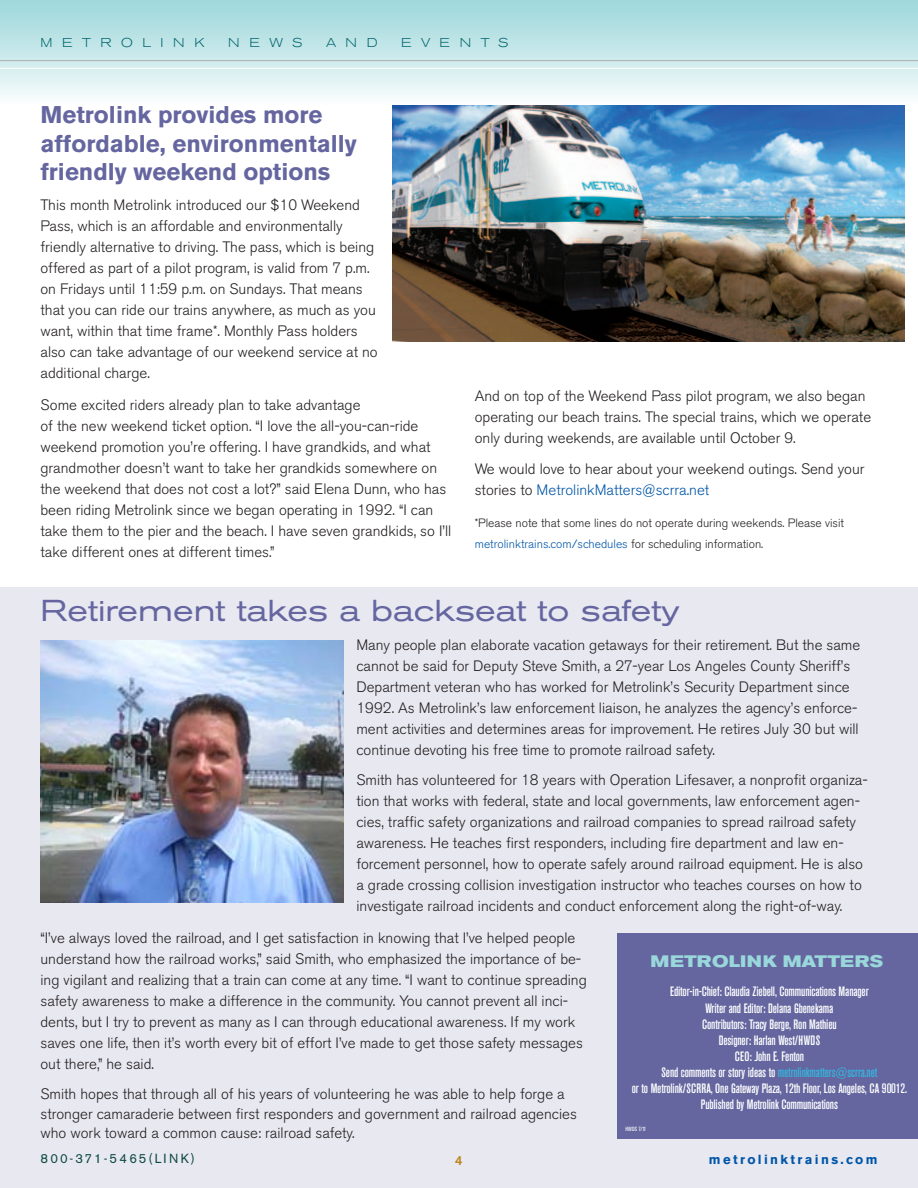
<style>
.page{position:relative;width:918px;height:1188px;background:#fff}
.page>*{position:absolute;margin:0;border:0;box-sizing:border-box;transform-origin:0 0}
.Main_Paragraph__BLK{font:expanded 30px "Akzidenz Grotesk BE";color:#6566a0}
.Main_Paragraph__BLK-2{font:700 24px/28.5px "Akzidenz Grotesk BE";color:#6566a0}
.Front_Headline{font:700 expanded 16.5px "Akzidenz Grotesk BE";letter-spacing:.025em;color:#99d7db}
.Main_Paragraph__BLK-3{font:300 15px/21px "Akzidenz Grotesk BE";color:#231f20}
.t1{font:500 condensed 13.5px/16px "Akzidenz Grotesk BE";letter-spacing:-.01em;color:#fff;text-align:center}
.t2{font:700 13.2px "Akzidenz Grotesk BE";letter-spacing:.18em;color:#0156a8}
.t3{font:13.2px "Akzidenz Grotesk BE";letter-spacing:.16em;color:#0e4a3f}
.t4{font:500 13.2px "Akzidenz Grotesk BE";color:#bd8419}
.t5{font:300 expanded 12.75px "Akzidenz Grotesk BE";letter-spacing:.73em;color:#00676d}
.t6{font:300 expanded 12.75px "Akzidenz Grotesk BE";letter-spacing:.755em;color:#00676d}
.Main_Paragraph__BLK-4{font:300 12px/21px "Akzidenz Grotesk BE";color:#231f20}
.t7{font:condensed 6px "Akzidenz Grotesk BE";letter-spacing:.02em;color:#fff}
.s1{color:#0156a8}
.s2{color:#37b4dc}
</style>
<div class="page">
<div style="left:0;top:588px;width:918px;height:600px;background:#e8e8f1"></div>
<div style="left:0;top:0;width:918px;height:105px;background:linear-gradient(to bottom,#9bd6da,#f9fcfc)"></div>
<hr style="left:0;top:60px;width:918px;height:1px;background:#aeafb3">
<hr style="left:0;top:68px;width:918px;height:1px;background:#fff">
<div style="left:618px;top:933px;width:300px;height:206px;background:#6566a0"></div>
<img style="left:40px;top:640px;width:304px;height:262px">
<img style="left:393px;top:105px;width:511px;height:236px">
<p class="t6" style="left:40px;top:35px;width:166px">METROLINK</p>
<p class="t5" style="left:228px;top:35px;width:76px">NEWS</p>
<p class="t5" style="left:326px;top:35px;width:53px">AND</p>
<p class="t5" style="left:401px;top:35px;width:109px">EVENTS</p>
<p class="Main_Paragraph__BLK-2" style="left:40px;top:101px;width:318px">Metrolink provides more affordable, environmentally friendly weekend options</p>
<p class="Main_Paragraph__BLK-3" style="left:40px;top:195px;width:339px">This month Metrolink introduced our $10 Weekend Pass, which is an affordable and environmentally friendly alternative to driving. The pass, which is being offered as part of a pilot program, is valid from 7 p.m. on Fridays until 11:59 p.m. on Sundays. That means that you can ride our trains anywhere, as much as you want, within that time frame*. Monthly Pass holders also can take advantage of our weekend service at no additional charge.</p>
<p class="Main_Paragraph__BLK-3" style="left:40px;top:394px;width:412px">Some excited riders already plan to take advantage<br>of the new weekend ticket option. “I love the all-you-can-ride weekend promotion you’re offering. I have grandkids, and what grandmother doesn’t want to take her grandkids somewhere on the weekend that does not cost a lot?” said Elena Dunn, who has been riding Metrolink since we began operating in 1992. “I can take them to the pier and the beach. I have seven grandkids, so I’ll take different ones at different times.”</p>
<p class="Main_Paragraph__BLK-3" style="left:475px;top:385px;width:398px">And on top of the Weekend Pass pilot program, we also began operating our beach trains. The special trains, which we operate only during weekends, are available until October 9.</p>
<p class="Main_Paragraph__BLK-3" style="left:475px;top:459px;width:391px">We would love to hear about your weekend outings. Send your stories to <span class="s1">MetrolinkMatters@scrra.net</span></p>
<p class="Main_Paragraph__BLK-4" style="left:475px;top:513px;width:371px">*Please note that some lines do not operate during weekends. Please visit <span class="s1">metrolinktrains.com/schedules</span> for scheduling information.</p>
<p class="Main_Paragraph__BLK" style="left:40px;top:593px;width:641px">Retirement takes a backseat to safety</p>
<p class="Main_Paragraph__BLK-3" style="left:356px;top:635px;width:505px">Many people plan elaborate vacation getaways for their retirement. But the same cannot be said for Deputy Steve Smith, a 27-year Los Angeles County Sheriff’s Department veteran who has worked for Metrolink’s Security Department since 1992. As Metrolink’s law enforcement liaison, he analyzes the agency’s enforce&shy;ment activities and determines areas for improvement. He retires July 30 but will continue devoting his free time to promote railroad safety.</p>
<p class="Main_Paragraph__BLK-3" style="left:356px;top:770px;width:513px">Smith has volunteered for 18 years with Operation Lifesaver, a nonprofit organiza&shy;tion that works with federal, state and local governments, law enforcement agen&shy;cies, traffic safety organizations and railroad companies to spread railroad safety awareness. He teaches first responders, including fire department and law en&shy;forcement personnel, how to operate safely around railroad equipment. He is also a grade crossing collision investigation instructor who teaches courses on how to investigate railroad incidents and conduct enforcement along the right-of-way.</p>
<p class="Main_Paragraph__BLK-3" style="left:40px;top:928px;width:548px">“I’ve always loved the railroad, and I get satisfaction in knowing that I’ve helped people understand how the railroad works,” said Smith, who emphasized the importance of be&shy;ing vigilant and realizing that a train can come at any time. “I want to continue spreading safety awareness to make a difference in the community. You cannot prevent all inci&shy;dents, but I try to prevent as many as I can through educational awareness. If my work saves one life, then it’s worth every bit of effort I’ve made to get those safety messages out there,” he said.</p>
<p class="Main_Paragraph__BLK-3" style="left:40px;top:1085px;width:538px;line-height:19.5px">Smith hopes that through all of his years of volunteering he was able to help forge a stronger camaraderie between first responders and government and railroad agencies who work toward a common cause: railroad safety.</p>
<p class="t3" style="left:40px;top:1151px;width:156px">800-371-5465(LINK)</p>
<p class="t4" style="left:455px;top:1152px;width:9px">4</p>
<p class="t2" style="left:709px;top:1152px;width:170px">metrolinktrains.com</p>
<p class="Front_Headline" style="left:651px;top:952px;width:234px">METROLINK MATTERS</p>
<p class="t1" style="left:670px;top:984px;width:200px">Editor-in-Chief: Claudia Ziebell, Communications Manager</p>
<p class="t1" style="left:706px;top:1000px;width:129px">Writer and Editor: Delana Gbenekama</p>
<p class="t1" style="left:702px;top:1016px;width:136px">Contributors: Tracy Berge, Ron Mathieu</p>
<p class="t1" style="left:719px;top:1032px;width:103px">Designer: Harlan West/HWDS</p>
<p class="t1" style="left:735px;top:1049px;width:71px">CEO: John E. Fenton</p>
<p class="t1" style="left:632px;top:1065px;width:277px">Send comments or story ideas to <span class="s2">metrolinkmatters@scrra.net<br></span>or to Metrolink/SCRRA, One Gateway Plaza, 12th Floor, Los Angeles, CA 90012.</p>
<p class="t1" style="left:701px;top:1097px;width:139px">Published by Metrolink Communications</p>
<p class="t7" style="left:626px;top:1126px;width:22px">HWDS 7/11</p>
</div>
